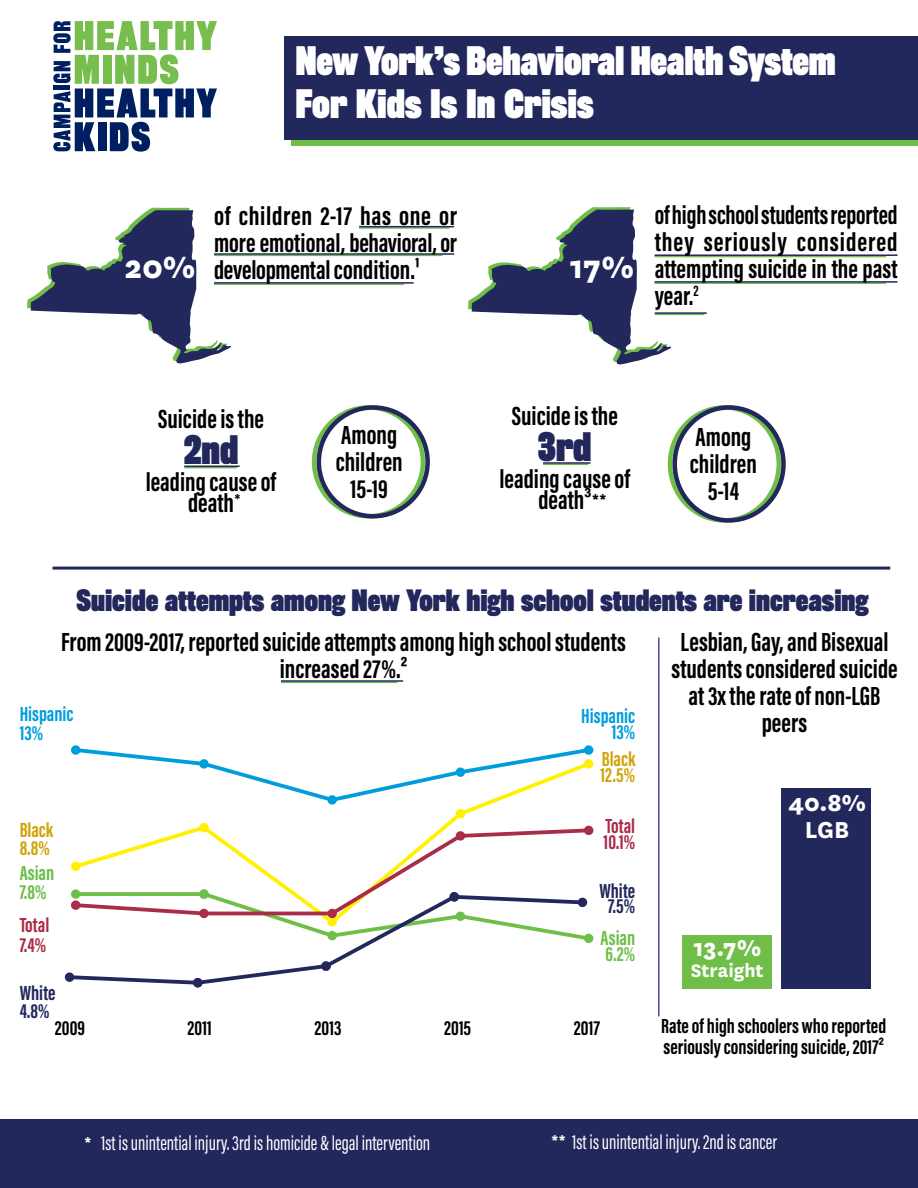
<style>
.page{position:relative;width:918px;height:1188px;background:#fff}
.page>*{position:absolute;margin:0;border:0;box-sizing:border-box;transform-origin:0 0}
.t1{font:700 condensed 36px/43.2px "Rhode";letter-spacing:-.005em;color:#fff}
.t2{font:800 36px "National";color:#fff}
.t3{font:700 condensed 36px "Rhode";color:#22275c}
.t4{font:700 27px/27px "Acumin Pro Extra Cond";color:#000;text-align:center}
.t5{font:700 condensed 27px "Rhode";color:#22275c}
.t6{font:800 27px "National";color:#fff}
.t7{font:700 27px "National";color:#fff}
.t8{font:21px "Acumin Pro Extra Cond";color:#fff}
.t9{font:700 21px/21px "Acumin Pro Extra Cond";color:#000}
.t10{font:700 21px "Acumin Pro Extra Cond";color:#009ddc}
.t11{font:700 21px "Acumin Pro Extra Cond";letter-spacing:.005em;color:#a92c48}
.t12{font:700 21px "Acumin Pro Extra Cond";color:#cfa308}
.t13{font:700 21px "Acumin Pro Extra Cond";color:#6ebe48}
.t14{font:700 21px "Acumin Pro Extra Cond";color:#22275c}
.t15{font:700 21px "National";color:#fff}
.t16{font:800 18px "National";color:#fff}
.t17{font:800 18px "National";color:#000}
.t18{font:700 18px "Acumin Pro Extra Cond";color:#000}
</style>
<div class="page">
<svg style="left:27px;top:208px;width:205px;height:156px"></svg>
<svg style="left:468px;top:207px;width:233px;height:158px"></svg>
<hr style="left:214px;top:283px;width:190px;height:2px;background:#6ebe48">
<hr style="left:214px;top:282px;width:200px;height:2px;background:#22275c">
<hr style="left:281px;top:682px;width:116px;height:1px;background:#6ebe48">
<hr style="left:281px;top:680px;width:122px;height:2px;background:#22275c">
<hr style="left:359px;top:227px;width:91px;height:2px;background:#6ebe48">
<hr style="left:359px;top:226px;width:95px;height:1px;background:#22275c">
<hr style="left:214px;top:255px;width:229px;height:1px;background:#6ebe48">
<hr style="left:214px;top:253px;width:240px;height:2px;background:#22275c">
<hr style="left:655px;top:256px;width:231px;height:1px;background:#6ebe48">
<hr style="left:655px;top:254px;width:243px;height:2px;background:#22275c">
<hr style="left:655px;top:282px;width:231px;height:2px;background:#6ebe48">
<hr style="left:655px;top:281px;width:243px;height:2px;background:#22275c">
<hr style="left:655px;top:314px;width:49px;height:1px;background:#6ebe48">
<hr style="left:655px;top:312px;width:52px;height:2px;background:#22275c">
<svg style="left:67px;top:746px;width:527px;height:240px"></svg>
<div style="left:193px;top:978px;width:10px;height:10px;background:#22275c;border-radius:50%"></div>
<div style="left:65px;top:972px;width:9px;height:10px;background:#22275c;border-radius:50%"></div>
<div style="left:0;top:1120px;width:918px;height:68px;background:#22275c"></div>
<hr style="left:658px;top:638px;width:2px;height:378px;background:#4d469d">
<div style="left:312px;top:405px;width:113px;height:114px;border:4px solid #6ebe48;border-radius:50%"></div>
<div style="left:317px;top:405px;width:113px;height:114px;border:4px solid #22275c;border-radius:50%"></div>
<hr style="left:184px;top:467px;width:53px;height:1px;background:#6ebe48">
<hr style="left:184px;top:466px;width:56px;height:1px;background:#22275c">
<div style="left:668px;top:405px;width:113px;height:118px;border:4px solid #6ebe48;border-radius:50%"></div>
<div style="left:672px;top:405px;width:114px;height:118px;border:4px solid #22275c;border-radius:50%"></div>
<hr style="left:543px;top:464px;width:45px;height:1px;background:#6ebe48">
<hr style="left:543px;top:462px;width:48px;height:2px;background:#22275c">
<hr style="left:52px;top:567px;width:838px;height:3px;background:#22275c">
<div style="left:781px;top:788px;width:90px;height:200px;background:#22275c"></div>
<div style="left:682px;top:935px;width:89px;height:53px;background:#6ebe48"></div>
<div style="left:292px;top:42px;width:626px;height:104px;background:#6ebe48"></div>
<div style="left:284px;top:36px;width:634px;height:104px;background:#22275c"></div>
<svg style="left:53px;top:21px;width:164px;height:131px"></svg>
<p class="t1" style="left:296px;top:41px;width:542px">New York’s Behavioral Health System<br>For Kids Is In Crisis</p>
<p class="t4" style="left:214px;top:202px;width:244px;text-align:justify">of children 2-17 has one or more emotional, behavioral, or developmental condition.¹</p>
<p class="t4" style="left:655px;top:202px;width:245px;text-align:justify">of high school students reported they seriously considered attempting suicide in the past year.<sup>2</sup></p>
<p class="t2" style="left:125px;top:241px;width:72px">20%</p>
<p class="t2" style="left:570px;top:241px;width:66px">17%</p>
<p class="t4" style="left:158px;top:405px;width:107px">Suicide is the</p>
<p class="t3" style="left:184px;top:429px;width:56px">2nd</p>
<p class="t4" style="left:146px;top:471px;width:132px;line-height:21px">leading cause of death</p>
<p class="t18" style="left:235px;top:489px;width:7px">*</p>
<p class="t4" style="left:341px;top:422px;width:57px">Among</p>
<p class="t4" style="left:336px;top:449px;width:69px">children</p>
<p class="t4" style="left:351px;top:476px;width:39px">15-19</p>
<p class="t4" style="left:512px;top:403px;width:107px">Suicide is the</p>
<p class="t3" style="left:538px;top:427px;width:55px">3rd</p>
<p class="t4" style="left:499px;top:469px;width:132px;line-height:21px">leading cause of death³</p>
<p class="t17" style="left:592px;top:486px;width:17px">**</p>
<p class="t4" style="left:695px;top:423px;width:57px">Among</p>
<p class="t4" style="left:690px;top:450px;width:69px">children</p>
<p class="t4" style="left:708px;top:477px;width:33px">5-14</p>
<p class="t5" style="left:76px;top:585px;width:794px">Suicide attempts among New York high school students are increasing</p>
<p class="t4" style="left:61px;top:628px;width:566px">From 2009-2017, reported suicide attempts among high school students increased 27%.²</p>
<p class="t10" style="left:20px;top:701px;width:55px">Hispanic</p>
<p class="t10" style="left:581px;top:703px;width:55px">Hispanic</p>
<p class="t10" style="left:20px;top:720px;width:25px">13%</p>
<p class="t10" style="left:612px;top:719px;width:25px">13%</p>
<p class="t12" style="left:20px;top:817px;width:35px">Black</p>
<p class="t12" style="left:20px;top:835px;width:32px">8.8%</p>
<p class="t13" style="left:20px;top:860px;width:36px">Asian</p>
<p class="t13" style="left:20px;top:879px;width:28px">7.8%</p>
<p class="t12" style="left:602px;top:746px;width:35px">Black</p>
<p class="t12" style="left:600px;top:762px;width:36px">12.5%</p>
<p class="t11" style="left:606px;top:813px;width:31px">Total</p>
<p class="t11" style="left:604px;top:829px;width:33px">10.1%</p>
<p class="t14" style="left:599px;top:878px;width:37px">White</p>
<p class="t14" style="left:608px;top:893px;width:28px">7.5%</p>
<p class="t11" style="left:20px;top:912px;width:31px">Total</p>
<p class="t11" style="left:20px;top:932px;width:28px">7.4%</p>
<p class="t13" style="left:601px;top:926px;width:36px">Asian</p>
<p class="t13" style="left:606px;top:941px;width:31px">6.2%</p>
<p class="t14" style="left:20px;top:980px;width:37px">White</p>
<p class="t14" style="left:20px;top:998px;width:31px">4.8%</p>
<p class="t9" style="left:55px;top:1017px;width:31px">2009</p>
<p class="t9" style="left:188px;top:1017px;width:26px">2011</p>
<p class="t9" style="left:315px;top:1017px;width:29px">2013</p>
<p class="t9" style="left:444px;top:1017px;width:29px">2015</p>
<p class="t9" style="left:574px;top:1017px;width:28px">2017</p>
<p class="t4" style="left:671px;top:628px;width:228px">Lesbian, Gay, and Bisexual students considered suicide at 3x the rate of non-LGB peers</p>
<p class="t6" style="left:789px;top:783px;width:79px">40.8%</p>
<p class="t7" style="left:805px;top:811px;width:46px">LGB</p>
<p class="t6" style="left:693px;top:929px;width:69px">13.7%</p>
<p class="t15" style="left:691px;top:956px;width:74px">Straight</p>
<p class="t9" style="left:661px;top:1016px;width:227px">Rate of high schoolers who reported seriously considering suicide, 2017²</p>
<p class="t16" style="left:84px;top:1129px;width:9px">*</p>
<p class="t8" style="left:101px;top:1130px;width:331px">1st is unintential injury. 3rd is homicide &amp; legal intervention</p>
<p class="t16" style="left:551px;top:1127px;width:17px">**</p>
<p class="t8" style="left:572px;top:1129px;width:206px">1st is unintential injury. 2nd is cancer</p>
</div>
